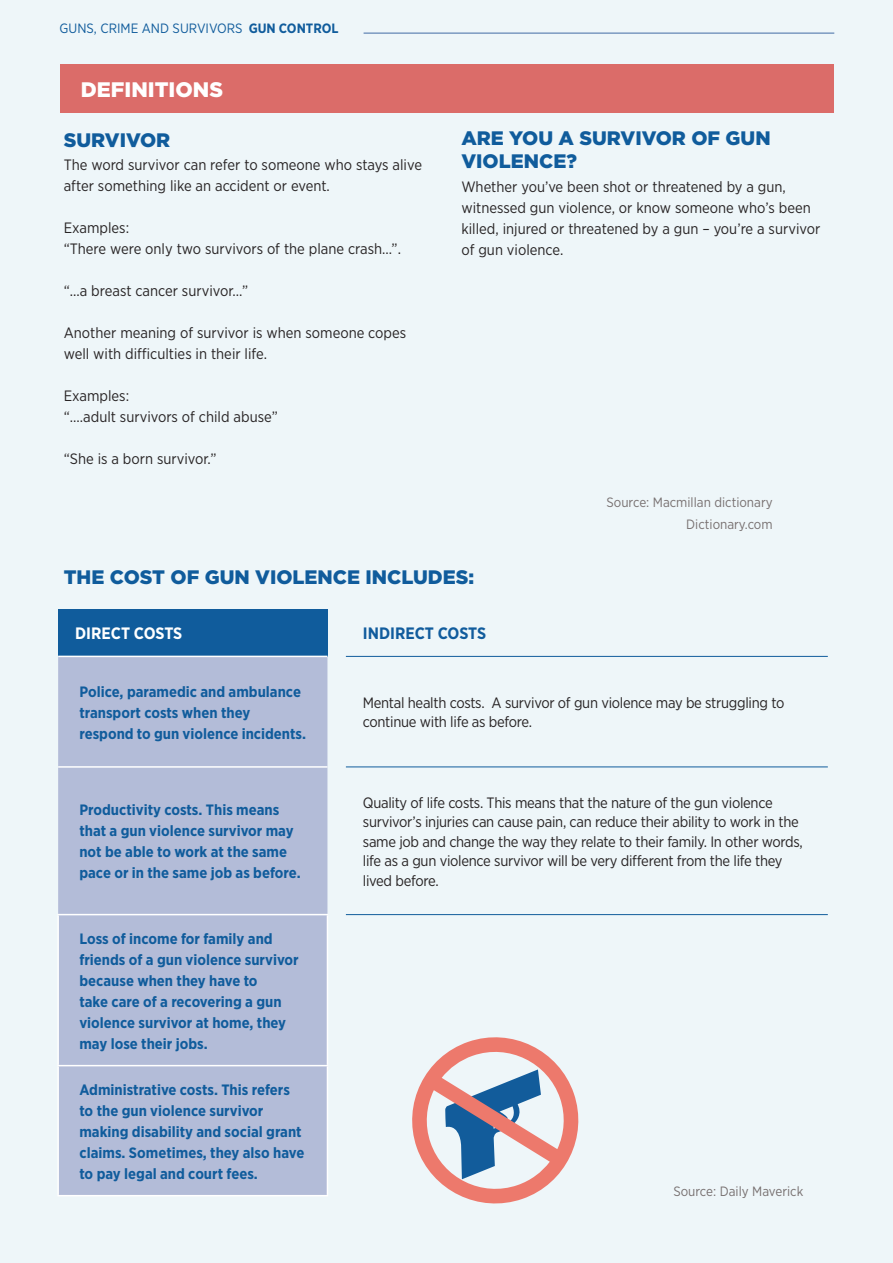
<style>
.page{position:relative;width:893px;height:1263px;background:#eef6f9}
.page>*{position:absolute;margin:0;border:0;box-sizing:border-box;transform-origin:0 0}
.t1{font:900 21px "Gotham";color:#fff}
.t2{font:900 19.5px/23.1px "Gotham";color:#105c9c}
.t3{font:700 16.5px "Gotham Narrow";color:#115c9d}
.t4{font:700 16.5px "Gotham Narrow";letter-spacing:-.005em;color:#fff}
.t5{font:15px/21px "Gotham Narrow";letter-spacing:-.015em;color:#282425}
.t6{font:700 15px/21px "Gotham Narrow";color:#105c9c}
.t7{font:13.5px/22.5px "Gotham Narrow";color:#787171;text-align:right}
.t8{font:13.5px "Gotham Narrow";color:#105c9c}
.s1{font-weight:700}
</style>
<div class="page">
<div style="left:60px;top:64px;width:773px;height:49px;background:#db6c69"></div>
<hr style="left:364px;top:33px;width:470px;height:1px;background:#406ba5">
<div style="left:58px;top:609px;width:269px;height:47px;background:#105c9c"></div>
<div style="left:58px;top:657px;width:269px;height:538px;background:#b3bcd8"></div>
<hr style="left:57px;top:914px;width:271px;height:1px;background:#fff">
<hr style="left:57px;top:915px;width:2px;height:150px;background:#fff">
<hr style="left:327px;top:915px;width:1px;height:150px;background:#fff">
<hr style="left:57px;top:1065px;width:271px;height:1px;background:#fff">
<hr style="left:57px;top:1066px;width:2px;height:129px;background:#fff">
<hr style="left:327px;top:1066px;width:1px;height:129px;background:#fff">
<hr style="left:57px;top:1195px;width:271px;height:1px;background:#fff">
<hr style="left:346px;top:656px;width:482px;height:1px;background:#105c9c">
<hr style="left:346px;top:766px;width:482px;height:1px;background:#105c9c">
<hr style="left:346px;top:914px;width:482px;height:1px;background:#105c9c">
<hr style="left:58px;top:656px;width:269px;height:1px;background:#fff">
<hr style="left:58px;top:766px;width:269px;height:2px;background:#fff">
<svg style="left:412px;top:1037px;width:167px;height:167px"></svg>
<p class="t8" style="left:60px;top:20px;width:281px">GUNS, CRIME AND SURVIVORS <span class="s1">GUN CONTROL</span></p>
<h1 class="t1" style="left:81px;top:75px;width:144px">DEFINITIONS</h1>
<h2 class="t2" style="left:64px;top:128px;width:108px">SURVIVOR</h2>
<p class="t5" style="left:64px;top:154px;width:360px">The word survivor can refer to someone who stays alive after something like an accident or event.</p>
<p class="t5" style="left:64px;top:217px;width:339px">Examples:<br>“There were only two survivors of the plane crash…”.</p>
<p class="t5" style="left:64px;top:280px;width:186px">“...a breast cancer survivor…”</p>
<p class="t5" style="left:64px;top:322px;width:344px">Another meaning of survivor is when someone copes well with difficulties in their life.</p>
<p class="t5" style="left:64px;top:385px;width:216px">Examples:<br>“….adult survivors of child abuse”</p>
<p class="t5" style="left:64px;top:448px;width:154px">“She is a born survivor.”</p>
<h2 class="t2" style="left:461px;top:127px;width:311px">ARE YOU A SURVIVOR OF GUN<br>VIOLENCE?</h2>
<p class="t5" style="left:461px;top:175px;width:360px">Whether you’ve been shot or threatened by a gun, witnessed gun violence, or know someone who’s been killed, injured or threatened by a gun – you’re a survivor of gun violence.</p>
<p class="t7" style="left:606px;top:490px;width:168px">Source: Macmillan dictionary<br>Dictionary.com</p>
<h2 class="t2" style="left:64px;top:565px;width:412px">THE COST OF GUN VIOLENCE INCLUDES:</h2>
<p class="t4" style="left:75px;top:623px;width:109px">DIRECT COSTS</p>
<p class="t3" style="left:363px;top:623px;width:125px">INDIRECT COSTS</p>
<p class="t6" style="left:79px;top:681px;width:228px">Police, paramedic and ambulance transport costs when they respond to gun violence incidents.</p>
<p class="t5" style="left:363px;top:692px;width:423px;line-height:19.5px">Mental health costs. A survivor of gun violence may be struggling to continue with life as before.</p>
<p class="t6" style="left:79px;top:799px;width:223px">Productivity costs. This means that a gun violence survivor may not be able to work at the same pace or in the same job as before.</p>
<p class="t5" style="left:363px;top:792px;width:441px;line-height:19.5px">Quality of life costs. This means that the nature of the gun violence survivor’s injuries can cause pain, can reduce their ability to work in the same job and change the way they relate to their family. In other words, life as a gun violence survivor will be very different from the life they lived before.</p>
<p class="t6" style="left:79px;top:928px;width:221px">Loss of income for family and friends of a gun violence survivor because when they have to<br>take care of a recovering a gun violence survivor at home, they may lose their jobs.</p>
<p class="t6" style="left:79px;top:1079px;width:227px">Administrative costs. This refers to the gun violence survivor making disability and social grant claims. Sometimes, they also have to pay legal and court fees.</p>
<p class="t7" style="left:673px;top:1180px;width:131px">Source: Daily Maverick</p>
</div>
